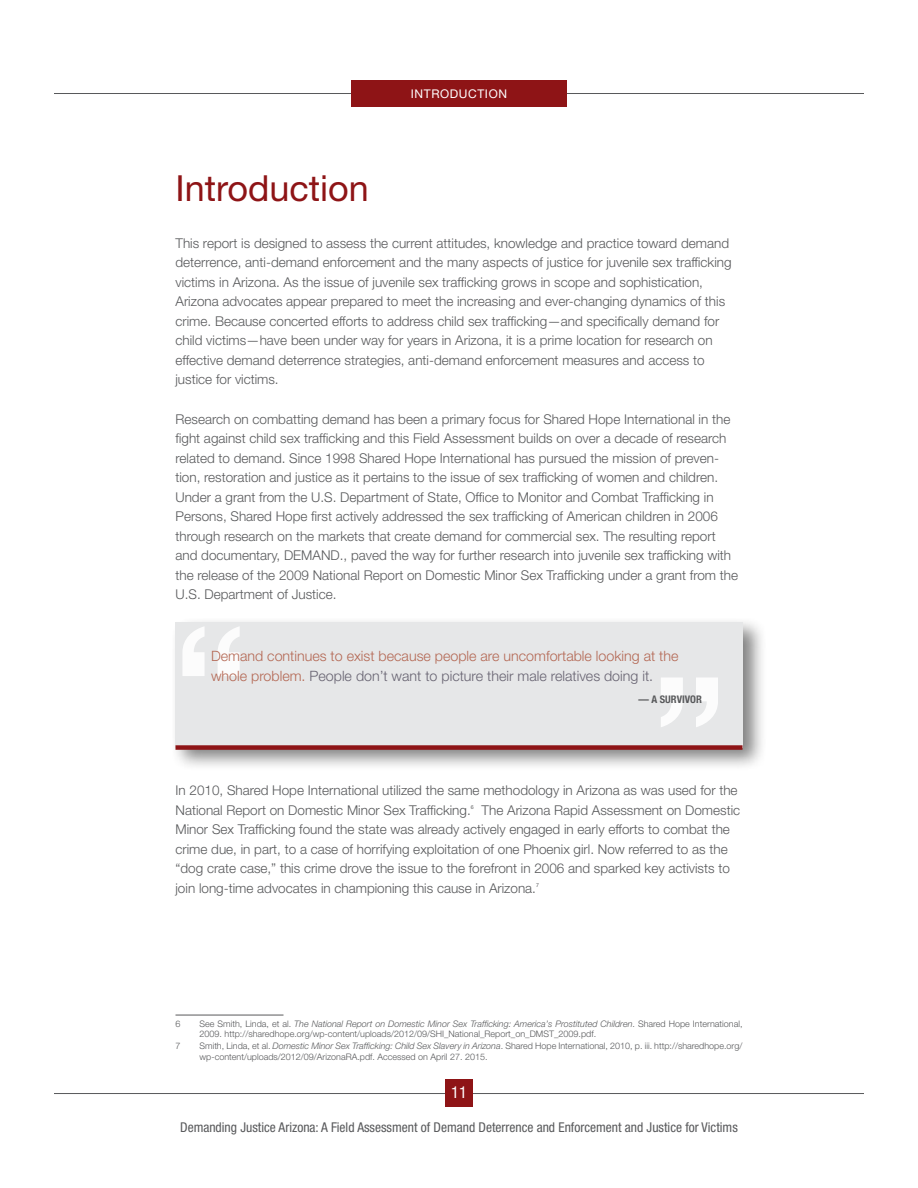
<style>
.page{position:relative;width:918px;height:1188px;background:#fff}
.page>*{position:absolute;margin:0;border:0;box-sizing:border-box;transform-origin:0 0}
.t1{font:36px "Helvetica Neue LT Std";color:#8e1416}
.t2{font:condensed 16.5px "Helvetica Neue LT Std";color:#fff}
.t3{font:300 14.25px/19.5px "Helvetica Neue LT Std";color:#b46854}
.t4{font:300 13.5px/19.5px "Helvetica Neue LT Std";color:#58595b}
.t5{font:condensed 13.5px "Helvetica Neue LT Std";color:#58595b}
.t6{font:12px "Helvetica Neue LT Std";letter-spacing:.05em;color:#fff}
.t7{font:700 condensed 10.5px "Helvetica Neue LT Std";color:#58595b}
.t8{font:300 9px/10.5px "Helvetica Neue LT Std";color:#58595b}
.t9{font:5.25px "Helvetica Neue LT Std";color:#58595b}
.s1{color:#676371}
.s2{font-style:italic}
</style>
<div class="page">
<hr style="left:54px;top:1093px;width:810px;height:1px;background:#58595b">
<div style="left:445px;top:1079px;width:28px;height:28px;background:#8e1416"></div>
<hr style="left:54px;top:93px;width:810px;height:1px;background:#58595b">
<div style="left:351px;top:80px;width:216px;height:27px;background:#8e1416"></div>
<div style="left:170px;top:617px;width:597px;height:155px;background:#000;opacity:.5"></div>
<div style="left:175px;top:622px;width:567px;height:126px;background:#e6e7e8"></div>
<svg style="left:182px;top:627px;width:58px;height:49px"></svg>
<svg style="left:661px;top:678px;width:57px;height:49px"></svg>
<div style="left:176px;top:745px;width:566px;height:5px;background:#8e1416"></div>
<hr style="left:176px;top:1015px;width:108px;height:1px;background:#58595b">
<p class="t6" style="left:411px;top:87px;width:98px">INTRODUCTION</p>
<h1 class="t1" style="left:176px;top:167px;width:195px">Introduction</h1>
<p class="t4" style="left:176px;top:233px;width:558px">This report is designed to assess the current attitudes, knowledge and practice toward demand deterrence, anti-demand enforcement and the many aspects of justice for juvenile sex trafficking victims in Arizona. As the issue of juvenile sex trafficking grows in scope and sophistication, Arizona advocates appear prepared to meet the increasing and ever-changing dynamics of this crime. Because concerted efforts to address child sex trafficking—and specifically demand for child victims—have been under way for years in Arizona, it is a prime location for research on effective demand deterrence strategies, anti-demand enforcement measures and access to justice for victims.</p>
<p class="t4" style="left:176px;top:409px;width:564px">Research on combatting demand has been a primary focus for Shared Hope International in the fight against child sex trafficking and this Field Assessment builds on over a decade of research related to demand. Since 1998 Shared Hope International has pursued the mission of preven&shy;tion, restoration and justice as it pertains to the issue of sex trafficking of women and children.<br>Under a grant from the U. S. Department of State, Office to Monitor and Combat Trafficking in Persons, Shared Hope first actively addressed the sex trafficking of American children in 2006 through research on the markets that create demand for commercial sex. The resulting report and documentary, DEMAND. , paved the way for further research into juvenile sex trafficking with the release of the 2009 National Report on Domestic Minor Sex Trafficking under a grant from the U. S. Department of Justice.</p>
<p class="t3" style="left:211px;top:646px;width:469px">Demand continues to exist because people are uncomfortable looking at the whole problem. <span class="s1">People don’t want to picture their male relatives doing it.</span></p>
<p class="t7" style="left:638px;top:692px;width:65px">— A SURVIVOR</p>
<p class="t4" style="left:176px;top:780px;width:564px">In 2010, Shared Hope International utilized the same methodology in Arizona as was used for the<br>National Report on Domestic Minor Sex Trafficking.</p>
<p class="t9" style="left:471px;top:804px;width:4px">6</p>
<p class="t4" style="left:176px;top:800px;width:566px;text-indent:306px">The Arizona Rapid Assessment on Domestic Minor Sex Trafficking found the state was already actively engaged in early efforts to combat the crime due, in part, to a case of horrifying exploitation of one Phoenix girl. Now referred to as the “dog crate case,” this crime drove the issue to the forefront in 2006 and sparked key activists to join long-time advocates in championing this cause in Arizona.</p>
<p class="t9" style="left:536px;top:882px;width:4px">7</p>
<p class="t8" style="left:176px;top:1018px;width:7px">6</p>
<p class="t8" style="left:200px;top:1018px;width:545px">See Smith, Linda, et al. <span class="s2">The National Report on Domestic Minor Sex Trafficking: America’s Prostituted Children</span>. Shared Hope International,<br>2009. http://sharedhope. org/wp-content/uploads/2012/09/SHI_National_Report_on_DMST_2009. pdf.</p>
<p class="t8" style="left:176px;top:1041px;width:7px">7</p>
<p class="t8" style="left:200px;top:1041px;width:544px">Smith, Linda, et al. <span class="s2">Domestic Minor Sex Trafficking: Child Sex Slavery in Arizona</span>. Shared Hope International, 2010, p. iii. http://sharedhope. org/ wp-content/uploads/2012/09/ArizonaRA. pdf. Accessed on April 27. 2015.</p>
<p class="t2" style="left:451px;top:1083px;width:17px">11</p>
<p class="t5" style="left:180px;top:1120px;width:559px">Demanding Justice Arizona: A Field Assessment of Demand Deterrence and Enforcement and Justice for Victims</p>
</div>
